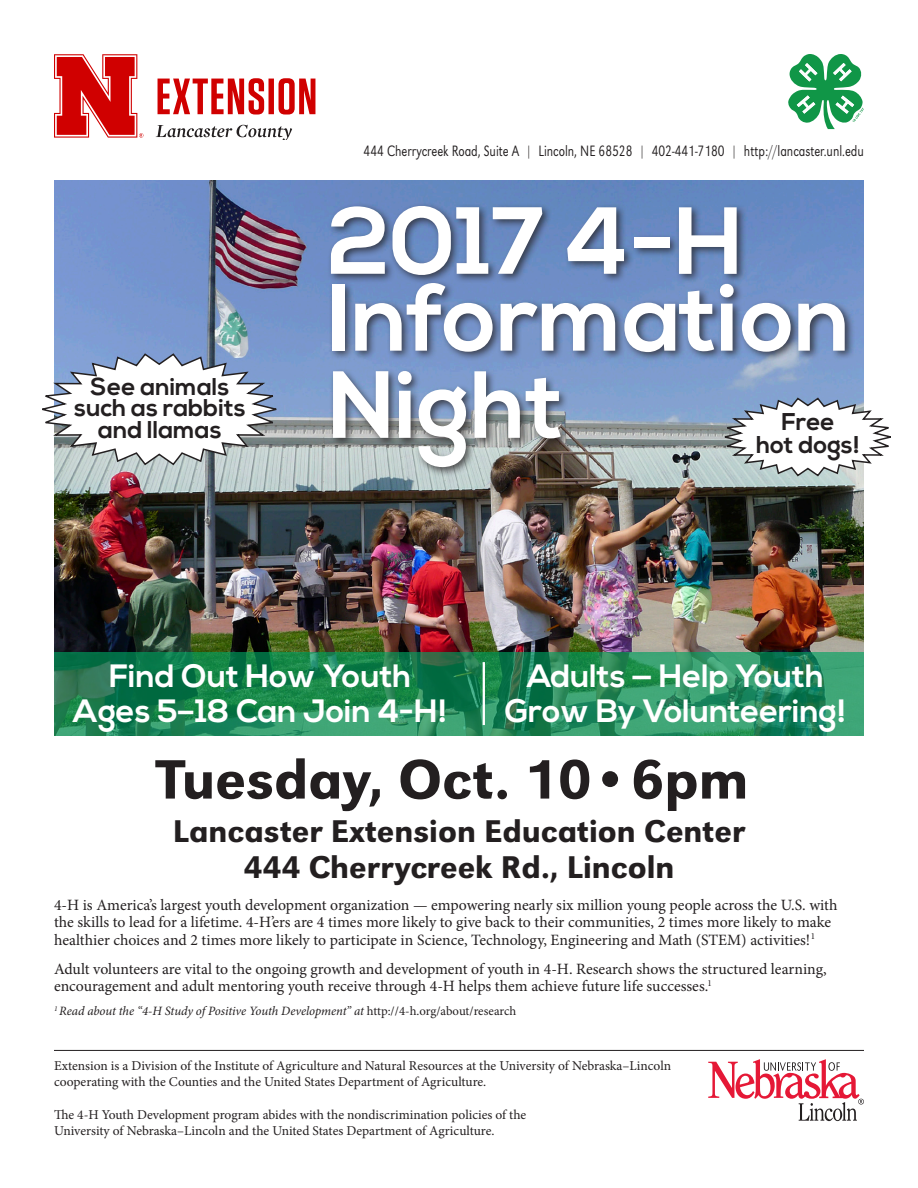
<style>
.page{position:relative;width:918px;height:1188px;background:#fff}
.page>*{position:absolute;margin:0;border:0;box-sizing:border-box;transform-origin:0 0}
.t1{font:700 95.1px/76.9px "Nexa";color:#fff}
.t2{font:500 57.45px "URW Grotesk";color:#231f20}
.t3{font:500 32.55px "URW Grotesk";color:#231f20}
.t4{font:700 32.25px/34.7px "Nexa";color:#fff;text-align:center}
.t5{font:700 24.3px/21.3px "Nexa";color:#231f20;text-align:center}
.Body_text_--_UNL_Too{font:15.75px/17.2px "Minion Pro";color:#231f20}
.t6{font:300 15.6px "URW Grotesk";color:#231f20;scale:.8 1}
.t7{font:13.5px/16.2px "Minion Pro";color:#231f20}
.Credit_text_--_UNL_T{font:italic 12.75px "Minion Pro";letter-spacing:-.01em;color:#231f20}
.s1{font-style:normal}
</style>
<div class="page">
<img style="left:54px;top:181px;width:810px;height:471px">
<svg style="left:54px;top:652px;width:810px;height:84px;background:#228859"></svg>
<hr style="left:483px;top:662px;width:2px;height:63px;background:#fff">
<svg style="left:788px;top:54px;width:76px;height:75px"></svg>
<svg style="left:708px;top:1059px;width:156px;height:62px"></svg>
<svg style="left:158px;top:78px;width:157px;height:37px"></svg>
<svg style="left:156px;top:125px;width:136px;height:14px"></svg>
<svg style="left:54px;top:54px;width:89px;height:84px"></svg>
<div style="left:327px;top:202px;width:529px;height:276px;background:#231f20;opacity:.72"></div>
<svg style="left:718px;top:396px;width:173px;height:82px"></svg>
<svg style="left:42px;top:352px;width:241px;height:114px"></svg>
<hr style="left:54px;top:1050px;width:810px;height:1px;background:#231f20">
<p class="t5" style="left:74px;top:377px;width:173px">See animals such as rabbits and llamas</p>
<p class="t6" style="left:364px;top:142px;width:627px">444 Cherrycreek Road, Suite A | Lincoln, NE 68528 | 402-441-7180 | http://lancaster.unl.edu</p>
<p class="t1" style="left:327px;top:206px;width:525px">2017 4-H<br>Information</p>
<p class="t1" style="left:327px;top:370px;width:238px">Night</p>
<p class="t5" style="left:756px;top:411px;width:105px;line-height:22.8px">Free<br>hot dogs!</p>
<p class="t4" style="left:73px;top:660px;width:376px">Find Out How Youth<br>Ages 5–18 Can Join 4-H!</p>
<p class="t4" style="left:505px;top:660px;width:343px">Adults — Help Youth<br>Grow By Volunteering!</p>
<p class="t2" style="left:157px;top:746px;width:593px">Tuesday, Oct. 10 • 6pm</p>
<p class="t3" style="left:173px;top:812px;width:574px">Lancaster Extension Education Center</p>
<p class="t3" style="left:244px;top:848px;width:432px">444 Cherrycreek Rd., Lincoln</p>
<p class="Body_text_--_UNL_Too" style="left:54px;top:897px;width:785px">4-H is America’s largest youth development organization — empowering nearly six million young people across the U.S. with the skills to lead for a lifetime. 4-H’ers are 4 times more likely to give back to their communities, 2 times more likely to make healthier choices and 2 times more likely to participate in Science, Technology, Engineering and Math (STEM) activities!<sup>1</sup></p>
<p class="Body_text_--_UNL_Too" style="left:54px;top:960px;width:774px">Adult volunteers are vital to the ongoing growth and development of youth in 4-H. Research shows the structured learning, encouragement and adult mentoring youth receive through 4-H helps them achieve future life successes.<sup>1</sup></p>
<p class="Credit_text_--_UNL_T" style="left:54px;top:1002px;width:464px"><sup>1</sup> Read about the “4-H Study of Positive Youth Development” at <span class="s1">http://4-h.org/about/research</span></p>
<p class="t7" style="left:54px;top:1058px;width:619px">Extension is a Division of the Institute of Agriculture and Natural Resources at the University of Nebraska–Lincoln cooperating with the Counties and the United States Department of Agriculture.</p>
<p class="t7" style="left:54px;top:1106px;width:474px">The 4-H Youth Development program abides with the nondiscrimination policies of the<br>University of Nebraska–Lincoln and the United States Department of Agriculture.</p>
</div>
